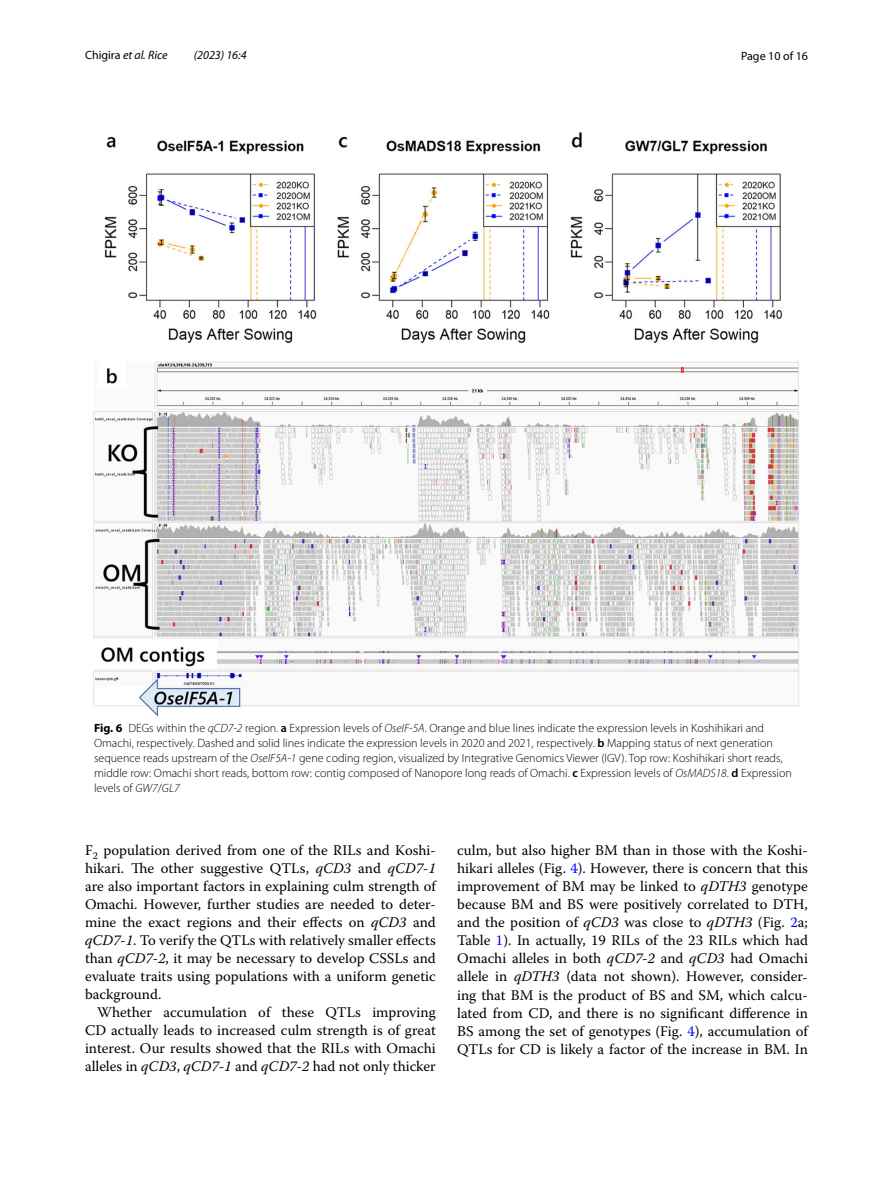
<style>
.page{position:relative;width:893px;height:1187px;background:#fff}
.page>*{position:absolute;margin:0;border:0;box-sizing:border-box;transform-origin:0 0}
.t1{font:14.7px/18px "Warnock Pro";color:#000;text-align:justify}
.t2{font:300 12px/15px "Myriad Pro";color:#000}
.t3{font:italic 12px "Myriad Pro";color:#000}
.t4{font:12px "Myriad Pro";color:#000}
.s1{font-style:normal}
.s2{font-weight:700}
.s3{font-style:italic}
.s4{font-weight:600}
.s5{color:#00f}
</style>
<div class="page">
<img style="left:94px;top:133px;width:705px;height:583px">
<p class="t3" style="left:85px;top:48px;width:84px"><span class="s1">Chigira</span> et al. Rice</p>
<p class="t3" style="left:194px;top:48px;width:54px">(2023) 16:4</p>
<p class="t4" style="left:741px;top:48px;width:68px">Page 10 of 16</p>
<p class="t2" style="left:94px;top:720px;width:699px"><span class="s2">Fig. 6</span> DEGs within the <span class="s3">qCD7-2</span> region. <span class="s4">a</span> Expression levels of <span class="s3">OseIF-5A</span>. Orange and blue lines indicate the expression levels in Koshihikari and Omachi, respectively. Dashed and solid lines indicate the expression levels in 2020 and 2021, respectively. <span class="s4">b</span> Mapping status of next generation sequence reads upstream of the <span class="s3">OseIF5A-1</span> gene coding region, visualized by Integrative Genomics Viewer (IGV). Top row: Koshihikari short reads, middle row: Omachi short reads, bottom row: contig composed of Nanopore long reads of Omachi. <span class="s4">c</span> Expression levels of <span class="s3">OsMADS18</span>. <span class="s4">d</span> Expression levels of <span class="s3">GW7</span>/<span class="s3">GL7</span></p>
<p class="t1" style="left:85px;top:841px;width:352px">F<sub>2</sub> population derived from one of the RILs and Koshi&shy;hikari. The other suggestive QTLs, <span class="s3">qCD3</span> and <span class="s3">qCD7-1 </span>are also important factors in explaining culm strength of Omachi. However, further studies are needed to deter&shy;mine the exact regions and their effects on <span class="s3">qCD3</span> and <span class="s3">qCD7-1</span>. To verify the QTLs with relatively smaller effects than <span class="s3">qCD7-2</span>, it may be necessary to develop CSSLs and evaluate traits using populations with a uniform genetic background.</p>
<p class="t1" style="left:85px;top:1003px;width:352px;text-indent:12px">Whether accumulation of these QTLs improving CD actually leads to increased culm strength is of great interest. Our results showed that the RILs with Omachi alleles in <span class="s3">qCD3</span>, <span class="s3">qCD7-1</span> and <span class="s3">qCD7-2</span> had not only thicker</p>
<p class="t1" style="left:457px;top:841px;width:352px">culm, but also higher BM than in those with the Koshi&shy;hikari alleles (Fig. <span class="s5">4</span>). However, there is concern that this improvement of BM may be linked to <span class="s3">qDTH3</span> genotype because BM and BS were positively correlated to DTH, and the position of <span class="s3">qCD3</span> was close to <span class="s3">qDTH3</span> (Fig. <span class="s5">2</span>a; Table <span class="s5">1</span>). In actually, 19 RILs of the 23 RILs which had Omachi alleles in both <span class="s3">qCD7-2</span> and <span class="s3">qCD3</span> had Omachi allele in <span class="s3">qDTH3</span> (data not shown). However, consider&shy;ing that BM is the product of BS and SM, which calcu&shy;lated from CD, and there is no significant difference in BS among the set of genotypes (Fig. <span class="s5">4</span>), accumulation of QTLs for CD is likely a factor of the increase in BM. In</p>
</div>
